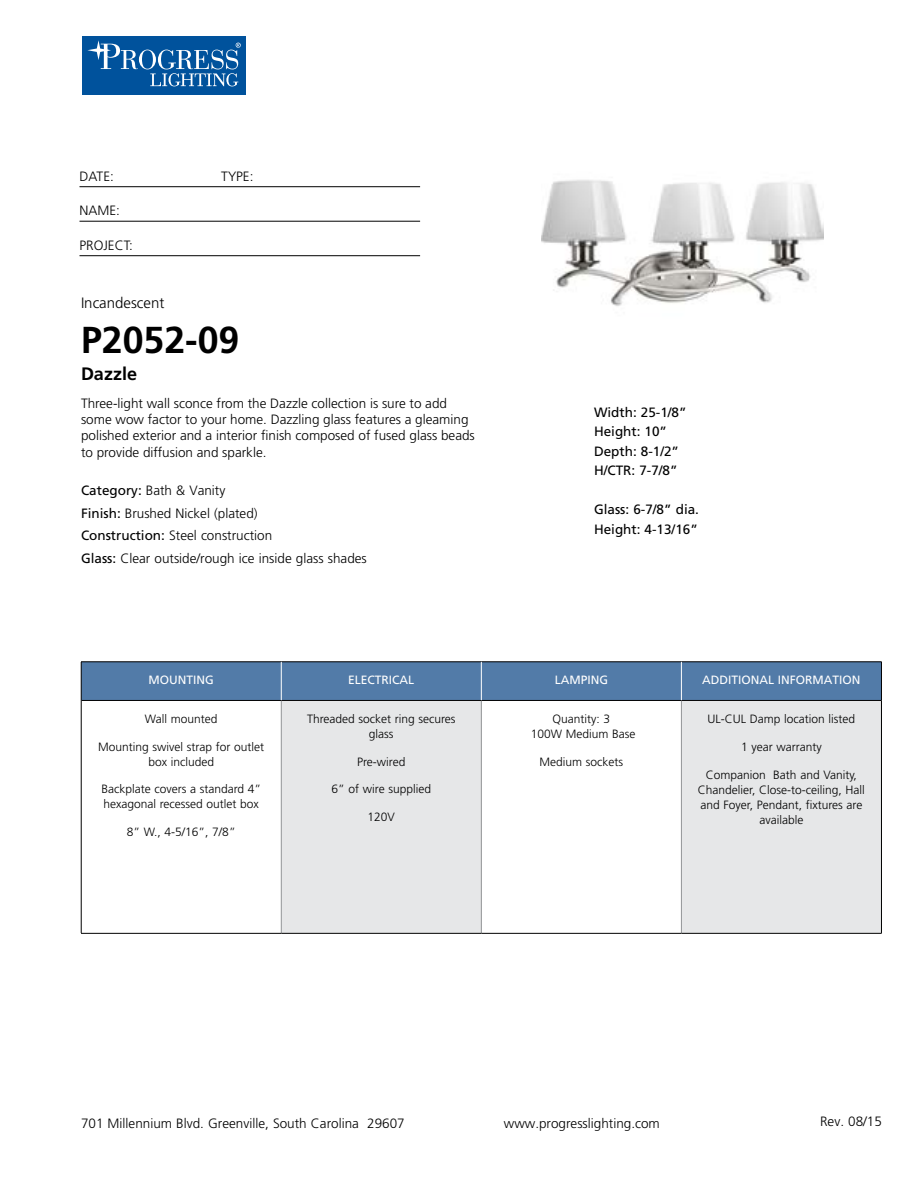
<style>
.page{position:relative;width:918px;height:1188px;background:#fff}
.page>*{position:absolute;margin:0;border:0;box-sizing:border-box;transform-origin:0 0}
.t1{font:700 37.5px "Frutiger LT Std";color:#000}
.t2{font:700 18px "Frutiger LT Std";color:#000}
.t3{font:300 15px "Frutiger LT Std";color:#000}
.t4{font:300 13.5px/16.2px "Frutiger LT Std";color:#000}
.t5{font:13.5px/19.5px "Frutiger LT Std";color:#000}
.t6{font:300 12px/15px "Frutiger LT Std";color:#000;text-align:center}
.t7{font:12px "Frutiger LT Std";color:#fff}
.s1{font-weight:400}
</style>
<div class="page">
<div style="left:82px;top:36px;width:164px;height:59px;background:#00529c"></div>
<svg style="left:139px;top:50px;width:17px;height:19px"></svg>
<div style="left:142px;top:50px;width:11px;height:19px;background:#00529c;border-radius:50%"></div>
<svg style="left:87px;top:40px;width:51px;height:29px"></svg>
<svg style="left:150px;top:43px;width:91px;height:43px"></svg>
<hr style="left:80px;top:186px;width:340px;height:1px;background:#000">
<hr style="left:80px;top:221px;width:340px;height:1px;background:#000">
<hr style="left:80px;top:255px;width:340px;height:1px;background:#000">
<div style="left:82px;top:663px;width:799px;height:37px;background:#527ba8"></div>
<div style="left:281px;top:700px;width:200px;height:233px;background:#e6e7e8"></div>
<div style="left:681px;top:700px;width:200px;height:233px;background:#e6e7e8"></div>
<hr style="left:281px;top:701px;width:1px;height:232px;background:#939598">
<hr style="left:481px;top:701px;width:1px;height:232px;background:#939598">
<hr style="left:681px;top:701px;width:1px;height:232px;background:#939598">
<hr style="left:81px;top:700px;width:200px;height:1px;background:#000">
<hr style="left:281px;top:700px;width:200px;height:1px;background:#000">
<hr style="left:481px;top:700px;width:200px;height:1px;background:#000">
<hr style="left:681px;top:700px;width:200px;height:1px;background:#000">
<hr style="left:81px;top:933px;width:200px;height:1px;background:#000">
<hr style="left:281px;top:933px;width:200px;height:1px;background:#000">
<hr style="left:481px;top:933px;width:200px;height:1px;background:#000">
<hr style="left:681px;top:933px;width:201px;height:1px;background:#000">
<hr style="left:81px;top:662px;width:200px;height:1px;background:#000">
<hr style="left:81px;top:662px;width:1px;height:38px;background:#000">
<hr style="left:281px;top:662px;width:200px;height:1px;background:#000">
<hr style="left:481px;top:662px;width:200px;height:1px;background:#000">
<hr style="left:681px;top:662px;width:201px;height:1px;background:#000">
<hr style="left:881px;top:662px;width:1px;height:38px;background:#000">
<hr style="left:81px;top:700px;width:1px;height:233px;background:#000">
<hr style="left:881px;top:700px;width:1px;height:233px;background:#000">
<hr style="left:281px;top:662px;width:1px;height:38px;background:#fff">
<hr style="left:681px;top:662px;width:1px;height:38px;background:#fff">
<hr style="left:481px;top:662px;width:1px;height:38px;background:#fff">
<img style="left:541px;top:180px;width:283px;height:126px">
<p class="t4" style="left:80px;top:168px;width:36px">DATE:</p>
<p class="t4" style="left:221px;top:168px;width:34px">TYPE:</p>
<p class="t4" style="left:80px;top:203px;width:42px">NAME:</p>
<p class="t4" style="left:80px;top:237px;width:55px">PROJECT:</p>
<p class="t3" style="left:81px;top:294px;width:85px">Incandescent</p>
<h1 class="t1" style="left:81px;top:318px;width:160px">P2052-09</h1>
<h2 class="t2" style="left:81px;top:363px;width:58px">Dazzle</h2>
<p class="t4" style="left:81px;top:395px;width:395px">Three-light wall sconce from the Dazzle collection is sure to add some wow factor to your home. Dazzling glass features a gleaming polished exterior and a interior finish composed of fused glass beads to provide diffusion and sparkle.</p>
<p class="t4" style="left:81px;top:480px;width:287px;line-height:22.5px"><span class="s1">Category:</span> Bath &amp; Vanity<br><span class="s1">Finish:</span> Brushed Nickel (plated)<br><span class="s1">Construction:</span> Steel construction<br><span class="s1">Glass:</span> Clear outside/rough ice inside glass shades</p>
<p class="t5" style="left:594px;top:402px;width:94px">Width: 25-1/8”<br>Height: 10”<br>Depth: 8-1/2”<br>H/CTR: 7-7/8”</p>
<p class="t5" style="left:594px;top:500px;width:107px">Glass: 6-7/8” dia.<br>Height: 4-13/16”</p>
<p class="t7" style="left:149px;top:673px;width:67px">MOUNTING</p>
<p class="t7" style="left:348px;top:673px;width:68px">ELECTRICAL</p>
<p class="t7" style="left:555px;top:673px;width:55px">LAMPING</p>
<p class="t7" style="left:702px;top:673px;width:160px">ADDITIONAL INFORMATION</p>
<p class="t6" style="left:145px;top:711px;width:74px">Wall mounted</p>
<p class="t6" style="left:98px;top:739px;width:168px">Mounting swivel strap for outlet box included</p>
<p class="t6" style="left:101px;top:782px;width:161px;text-align:left">Backplate covers a standard 4” hexagonal recessed outlet box</p>
<p class="t6" style="left:127px;top:825px;width:110px">8” W., 4-5/16”, 7/8”</p>
<p class="t6" style="left:307px;top:712px;width:150px">Threaded socket ring secures glass</p>
<p class="t6" style="left:357px;top:754px;width:50px">Pre-wired</p>
<p class="t6" style="left:332px;top:782px;width:101px">6” of wire supplied</p>
<p class="t6" style="left:368px;top:810px;width:29px">120V</p>
<p class="t6" style="left:708px;top:712px;width:149px">UL-CUL Damp location listed</p>
<p class="t6" style="left:741px;top:739px;width:82px">1 year warranty</p>
<p class="t6" style="left:698px;top:767px;width:168px">Companion Bath and Vanity,<br>Chandelier, Close-to-ceiling, Hall and Foyer, Pendant, fixtures are available</p>
<p class="t6" style="left:531px;top:712px;width:106px">Quantity: 3<br>100W Medium Base</p>
<p class="t6" style="left:540px;top:754px;width:85px">Medium sockets</p>
<p class="t4" style="left:81px;top:1115px;width:325px">701 Millennium Blvd. Greenville, South Carolina 29607</p>
<p class="t4" style="left:504px;top:1115px;width:158px">www.progresslighting.com</p>
<p class="t4" style="left:820px;top:1114px;width:63px">Rev. 08/15</p>
</div>
